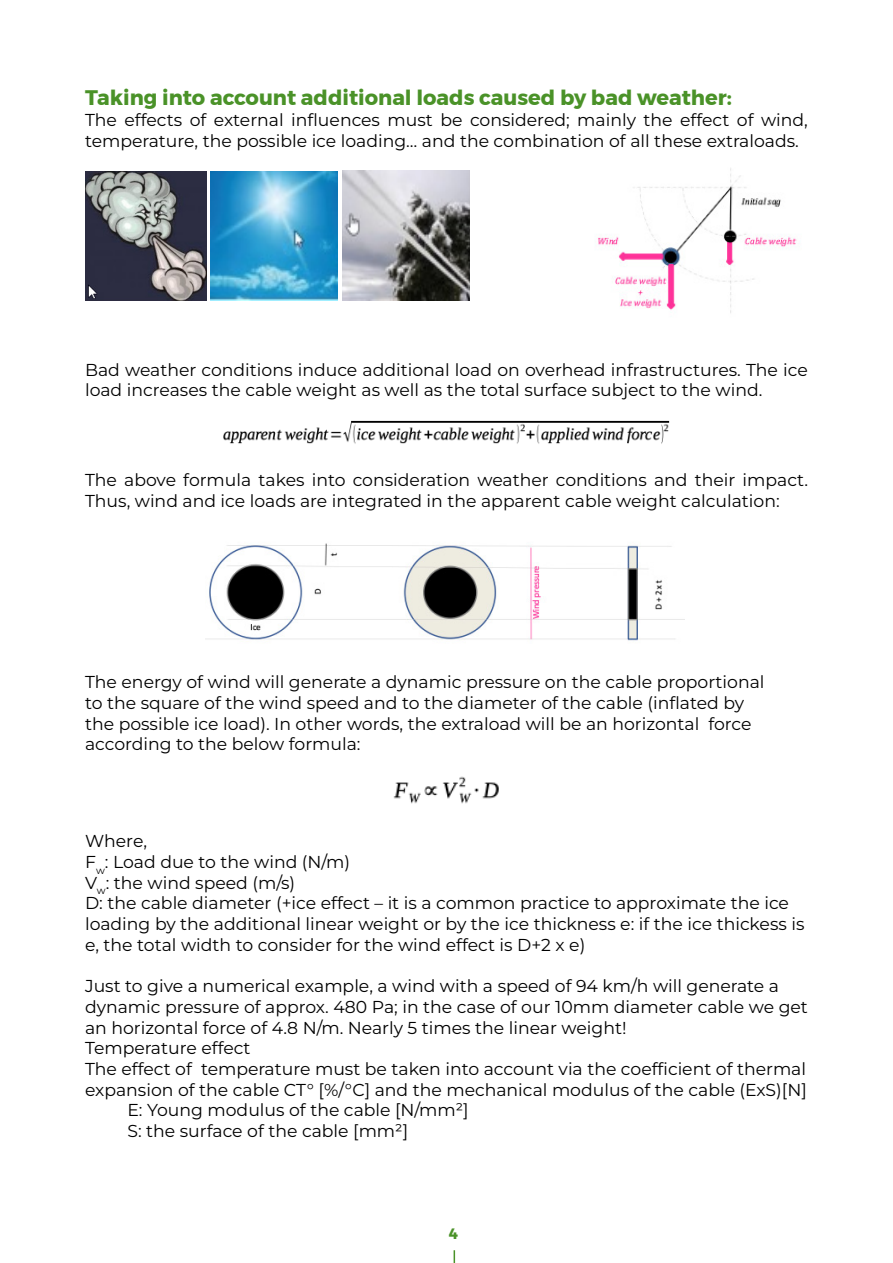
<style>
.page{position:relative;width:893px;height:1263px;background:#fff}
.page>*{position:absolute;margin:0;border:0;box-sizing:border-box;transform-origin:0 0}
.Titre_de_niveau_3{font:700 21px "Montserrat";color:#4a9228}
.t1{font:17.25px/20.7px "Montserrat";color:#000}
.t2{font:700 15px "Montserrat";color:#4a9228}
</style>
<div class="page">
<svg style="left:454px;top:1250px;width:1px;height:13px"></svg>
<img style="left:85px;top:172px;width:121px;height:129px">
<img style="left:211px;top:171px;width:127px;height:130px">
<img style="left:342px;top:171px;width:128px;height:130px">
<img style="left:223px;top:420px;width:446px;height:24px">
<img style="left:206px;top:543px;width:479px;height:98px">
<img style="left:393px;top:776px;width:106px;height:28px">
<img style="left:598px;top:168px;width:202px;height:145px">
<p class="Titre_de_niveau_3" style="left:85px;top:81px;width:648px">Taking into account additional loads caused by bad weather:</p>
<p class="t1" style="left:85px;top:109px;width:724px">The effects of external influences must be considered; mainly the effect of wind, temperature, the possible ice loading… and the combination of all these extraloads.</p>
<p class="t1" style="left:85px;top:358px;width:724px">Bad weather conditions induce additional load on overhead infrastructures. The ice load increases the cable weight as well as the total surface subject to the wind.</p>
<p class="t1" style="left:85px;top:469px;width:724px">The above formula takes into consideration weather conditions and their impact.<br>Thus, wind and ice loads are integrated in the apparent cable weight calculation:</p>
<p class="t1" style="left:85px;top:671px;width:681px">The energy of wind will generate a dynamic pressure on the cable proportional to the square of the wind speed and to the diameter of the cable (inflated by the possible ice load). In other words, the extraload will be an horizontal force according to the below formula:</p>
<p class="t1" style="left:85px;top:830px;width:64px">Where,</p>
<p class="t1" style="left:85px;top:851px;width:267px">F<sub>w</sub>: Load due to the wind (N/m)</p>
<p class="t1" style="left:85px;top:871px;width:212px">V<sub>w</sub>: the wind speed (m/s)</p>
<p class="t1" style="left:85px;top:892px;width:721px">D: the cable diameter (+ice effect – it is a common practice to approximate the ice loading by the additional linear weight or by the ice thickness e: if the ice thickess is e, the total width to consider for the wind effect is D+2 x e)</p>
<p class="t1" style="left:85px;top:975px;width:724px">Just to give a numerical example, a wind with a speed of 94 km/h will generate a dynamic pressure of approx. 480 Pa; in the case of our 10mm diameter cable we get an horizontal force of 4.8 N/m. Nearly 5 times the linear weight!</p>
<p class="t1" style="left:85px;top:1037px;width:167px">Temperature effect</p>
<p class="t1" style="left:85px;top:1058px;width:723px">The effect of temperature must be taken into account via the coefficient of thermal expansion of the cable CT° [%/°C] and the mechanical modulus of the cable (ExS)[N]</p>
<p class="t1" style="left:128px;top:1099px;width:343px">E: Young modulus of the cable [N/mm²]</p>
<p class="t1" style="left:128px;top:1120px;width:282px">S: the surface of the cable [mm²]</p>
<p class="t2" style="left:449px;top:1222px;width:11px">4</p>
</div>
